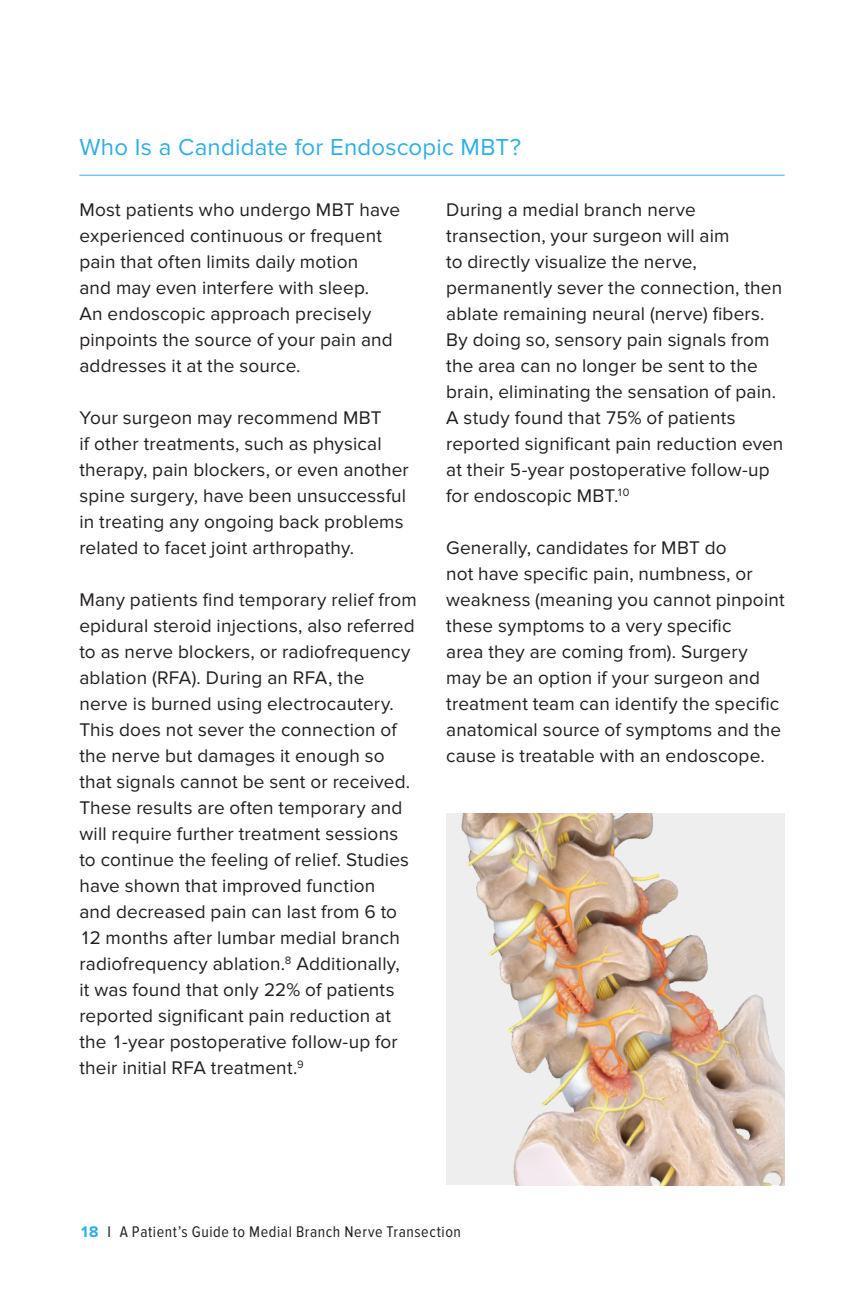
<style>
.page{position:relative;width:864px;height:1296px;background:#fff}
.page>*{position:absolute;margin:0;border:0;box-sizing:border-box;transform-origin:0 0}
.t1{font:24px "Proxima Nova";letter-spacing:.01em;color:#31afe4}
.t2{font:19px/26px "Proxima Nova";letter-spacing:.01em;color:#231f20}
.t3{font:16px "Proxima Nova Cond";letter-spacing:.035em;color:#231f20}
.s1{font-family:"Proxima Nova";font-weight:700;color:#31afe4}
</style>
<div class="page">
<hr style="left:79px;top:175px;width:706px;height:1px;background:#31afe4">
<img style="left:446px;top:813px;width:338px;height:372px">
<p class="t1" style="left:79px;top:133px;width:443px">Who Is a Candidate for Endoscopic MBT?</p>
<p class="t2" style="left:79px;top:197px;width:322px">Most patients who undergo MBT have experienced continuous or frequent pain that often limits daily motion<br>and may even interfere with sleep.<br>An endoscopic approach precisely pinpoints the source of your pain and addresses it at the source.</p>
<p class="t2" style="left:79px;top:405px;width:331px">Your surgeon may recommend MBT<br>if other treatments, such as physical therapy, pain blockers, or even another spine surgery, have been unsuccessful in treating any ongoing back problems related to facet joint arthropathy.</p>
<p class="t2" style="left:79px;top:587px;width:339px">Many patients find temporary relief from epidural steroid injections, also referred to as nerve blockers, or radiofrequency ablation (RFA). During an RFA, the nerve is burned using electrocautery.<br>This does not sever the connection of the nerve but damages it enough so that signals cannot be sent or received.<br>These results are often temporary and will require further treatment sessions to continue the feeling of relief. Studies have shown that improved function<br>and decreased pain can last from 6 to 12 months after lumbar medial branch radiofrequency ablation.<sup>8</sup> Additionally,<br>it was found that only 22% of patients reported significant pain reduction at the 1-year postoperative follow-up for their initial RFA treatment.<sup>9</sup></p>
<p class="t2" style="left:446px;top:197px;width:339px">During a medial branch nerve transection, your surgeon will aim<br>to directly visualize the nerve, permanently sever the connection, then ablate remaining neural (nerve) fibers.<br>By doing so, sensory pain signals from the area can no longer be sent to the brain, eliminating the sensation of pain.<br>A study found that 75% of patients reported significant pain reduction even at their 5-year postoperative follow-up for endoscopic MBT.<sup>10</sup></p>
<p class="t2" style="left:446px;top:535px;width:340px">Generally, candidates for MBT do<br>not have specific pain, numbness, or weakness (meaning you cannot pinpoint these symptoms to a very specific<br>area they are coming from). Surgery may be an option if your surgeon and treatment team can identify the specific anatomical source of symptoms and the cause is treatable with an endoscope.</p>
<p class="t3" style="left:79px;top:1222px;width:383px"><span class="s1">18</span> I A Patient’s Guide to Medial Branch Nerve Transection</p>
</div>
